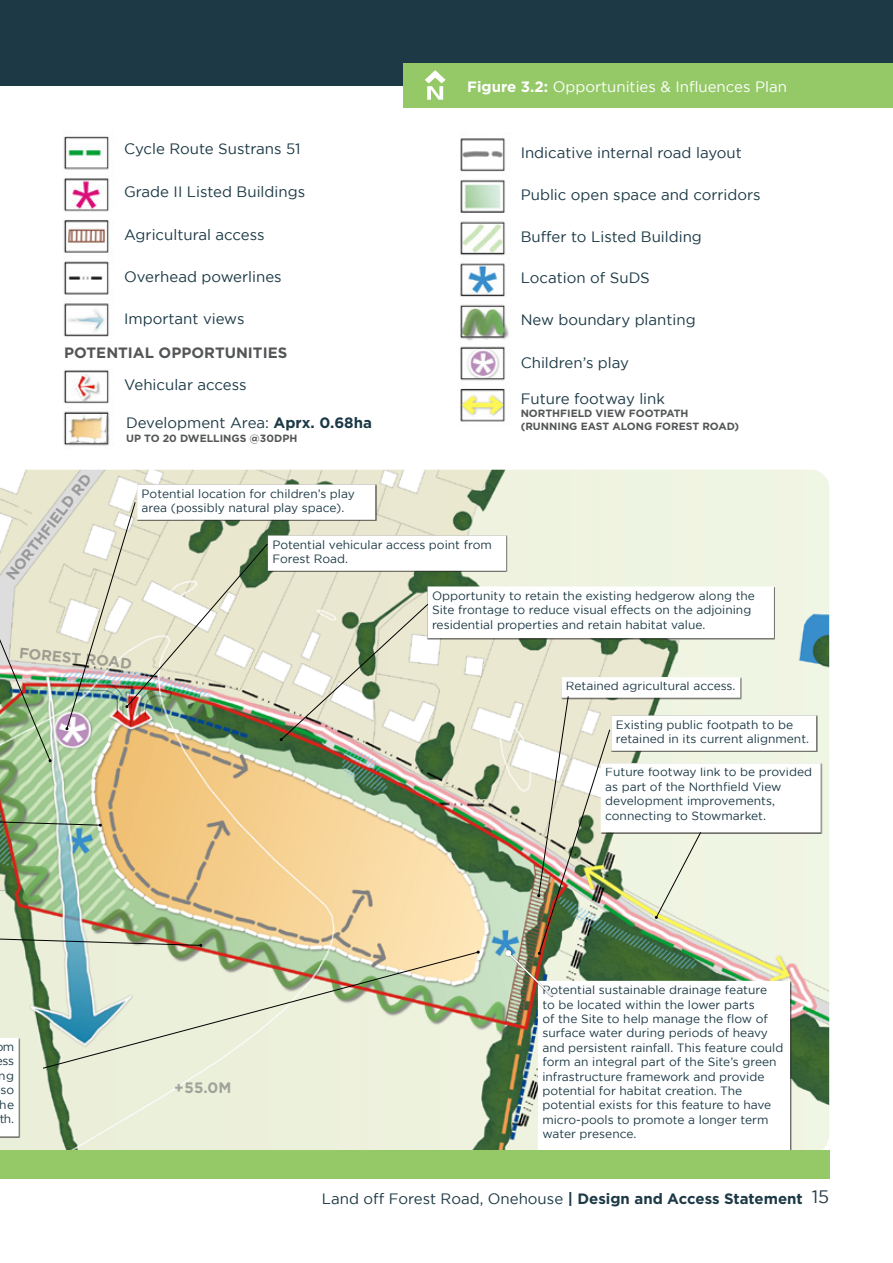
<style>
.page{position:relative;width:893px;height:1263px;background:#fff}
.page>*{position:absolute;margin:0;border:0;box-sizing:border-box;transform-origin:0 0}
.t1{font:15px "Gotham";color:#1c3945}
.t2{font:700 15px "Gotham";color:#545557}
.t3{font:15px "Gotham";color:#fff}
.t4{font:12px/14.4px "Gotham";color:#1c3945}
.t5{font:700 10.5px/12.6px "Gotham";color:#545557}
.s1{font-weight:700}
.s2{font-size:18px;color:#273b47}
</style>
<div class="page">
<div style="left:0;top:0;width:893px;height:85px;background:#1c3945"></div>
<img style="left:0;top:470px;width:829px;height:680px">
<img style="left:63px;top:370px;width:47px;height:76px">
<img style="left:459px;top:138px;width:50px;height:284px">
<img style="left:63px;top:136px;width:46px;height:201px">
<div style="left:428px;top:586px;width:347px;height:53px;background:#231f20;opacity:.75"></div>
<div style="left:430px;top:589px;width:342px;height:47px;background:#fff"></div>
<div style="left:427px;top:586px;width:347px;height:52px;border:4px solid #fff"></div>
<div style="left:137px;top:485px;width:240px;height:36px;background:#878580"></div>
<div style="left:139px;top:487px;width:234px;height:30px;background:#fff"></div>
<div style="left:137px;top:484px;width:238px;height:36px;border:4px solid #fff"></div>
<div style="left:268px;top:536px;width:240px;height:36px;background:#8b8b83"></div>
<div style="left:270px;top:538px;width:234px;height:30px;background:#fff"></div>
<div style="left:268px;top:535px;width:238px;height:36px;border:4px solid #fff"></div>
<div style="left:0;top:1038px;width:20px;height:100px;background:#a8a7a5"></div>
<div style="left:0;top:1038px;width:19px;height:98px;background:#fff"></div>
<div style="left:611px;top:715px;width:207px;height:37px;background:#7c7b78"></div>
<div style="left:613px;top:718px;width:201px;height:30px;background:#fff"></div>
<div style="left:611px;top:715px;width:205px;height:36px;border:4px solid #fff"></div>
<div style="left:561px;top:677px;width:181px;height:22px;background:#231f20;opacity:.75"></div>
<div style="left:564px;top:679px;width:174px;height:16px;background:#fff"></div>
<div style="left:601px;top:763px;width:221px;height:71px;background:#9e9d9b"></div>
<div style="left:603px;top:765px;width:215px;height:65px;background:#fff"></div>
<div style="left:601px;top:763px;width:220px;height:69px;border:4px solid #fff"></div>
<div style="left:540px;top:983px;width:248px;height:168px;background:#fff"></div>
<div style="left:0;top:1150px;width:829px;height:28px;background:#95c967"></div>
<svg style="left:280px;top:603px;width:149px;height:138px"></svg>
<img style="left:65px;top:501px;width:203px;height:229px">
<svg style="left:42px;top:951px;width:437px;height:118px;background:#d3dcc5"></svg>
<svg style="left:477px;top:950px;width:3px;height:4px"></svg>
<svg style="left:0;top:937px;width:202px;height:10px;background:#abb09b"></svg>
<svg style="left:0;top:817px;width:102px;height:10px"></svg>
<svg style="left:0;top:525px;width:52px;height:237px;background:#c6ceb5"></svg>
<svg style="left:655px;top:831px;width:47px;height:88px;background:#e7ebd8"></svg>
<img style="left:506px;top:695px;width:105px;height:303px">
<div style="left:505px;top:950px;width:7px;height:6px;background:#fff;border-radius:3px"></div>
<div style="left:404px;top:63px;width:489px;height:44px;background:#95c967"></div>
<svg style="left:425px;top:70px;width:21px;height:30px"></svg>
<p class="t1" style="left:124px;top:141px;width:178px">Cycle Route Sustrans 51</p>
<p class="t1" style="left:124px;top:184px;width:182px">Grade II Listed Buildings</p>
<p class="t1" style="left:124px;top:226px;width:142px">Agricultural access</p>
<p class="t1" style="left:124px;top:268px;width:159px">Overhead powerlines</p>
<p class="t1" style="left:124px;top:310px;width:122px">Important views</p>
<p class="t2" style="left:64px;top:344px;width:225px">POTENTIAL OPPORTUNITIES</p>
<p class="t1" style="left:124px;top:377px;width:124px">Vehicular access</p>
<p class="t1" style="left:126px;top:414px;width:247px">Development Area: <span class="s1">Aprx. 0.68ha</span></p>
<p class="t5" style="left:126px;top:432px;width:173px">UP TO 20 DWELLINGS @30DPH</p>
<p class="t3" style="left:467px;top:78px;width:321px"><span class="s1">Figure 3.2:</span> Opportunities &amp; Influences Plan</p>
<p class="t1" style="left:521px;top:145px;width:223px">Indicative internal road layout</p>
<p class="t1" style="left:521px;top:187px;width:242px">Public open space and corridors</p>
<p class="t1" style="left:521px;top:228px;width:183px">Buffer to Listed Building</p>
<p class="t1" style="left:521px;top:269px;width:131px">Location of SuDS</p>
<p class="t1" style="left:521px;top:312px;width:177px">New boundary planting</p>
<p class="t1" style="left:521px;top:355px;width:110px">Children’s play</p>
<p class="t1" style="left:521px;top:391px;width:146px">Future footway link</p>
<p class="t5" style="left:521px;top:407px;width:220px">NORTHFIELD VIEW FOOTPATH (RUNNING EAST ALONG FOREST ROAD)</p>
<p class="t2" style="left:2px;top:572px;width:131px;rotate:-52deg">NORTHFIELD RD</p>
<p class="t2" style="left:20px;top:643px;width:115px;rotate:6deg">FOREST ROAD</p>
<p class="t4" style="left:142px;top:486px;width:215px">Potential location for children’s play area (possibly natural play space).</p>
<p class="t4" style="left:272px;top:537px;width:221px">Potential vehicular access point from<br>Forest Road.</p>
<p class="t4" style="left:432px;top:588px;width:324px">Opportunity to retain the existing hedgerow along the<br>Site frontage to reduce visual effects on the adjoining residential properties and retain habitat value.</p>
<p class="t4" style="left:566px;top:679px;width:171px">Retained agricultural access.</p>
<p class="t4" style="left:616px;top:717px;width:195px">Existing public footpath to be retained in its current alignment.</p>
<p class="t4" style="left:605px;top:765px;width:208px">Future footway link to be provided as part of the Northfield View development improvements, connecting to Stowmarket.</p>
<p class="t4" style="left:-1px;top:1039px;width:17px;text-align:center">m ss ng so he th.</p>
<p class="t2" style="left:175px;top:1079px;width:58px;rotate:-1deg">+55.0M</p>
<p class="t4" style="left:542px;top:982px;width:242px">Potential sustainable drainage feature<br>to be located within the lower parts<br>of the Site to help manage the flow of surface water during periods of heavy and persistent rainfall. This feature could form an integral part of the Site’s green infrastructure framework and provide potential for habitat creation. The potential exists for this feature to have micro-pools to promote a longer term water presence.</p>
<p class="t1" style="left:322px;top:1190px;width:509px">Land off Forest Road, Onehouse <span class="s1">| Design and Access Statement</span> <span class="s2">15</span></p>
</div>
